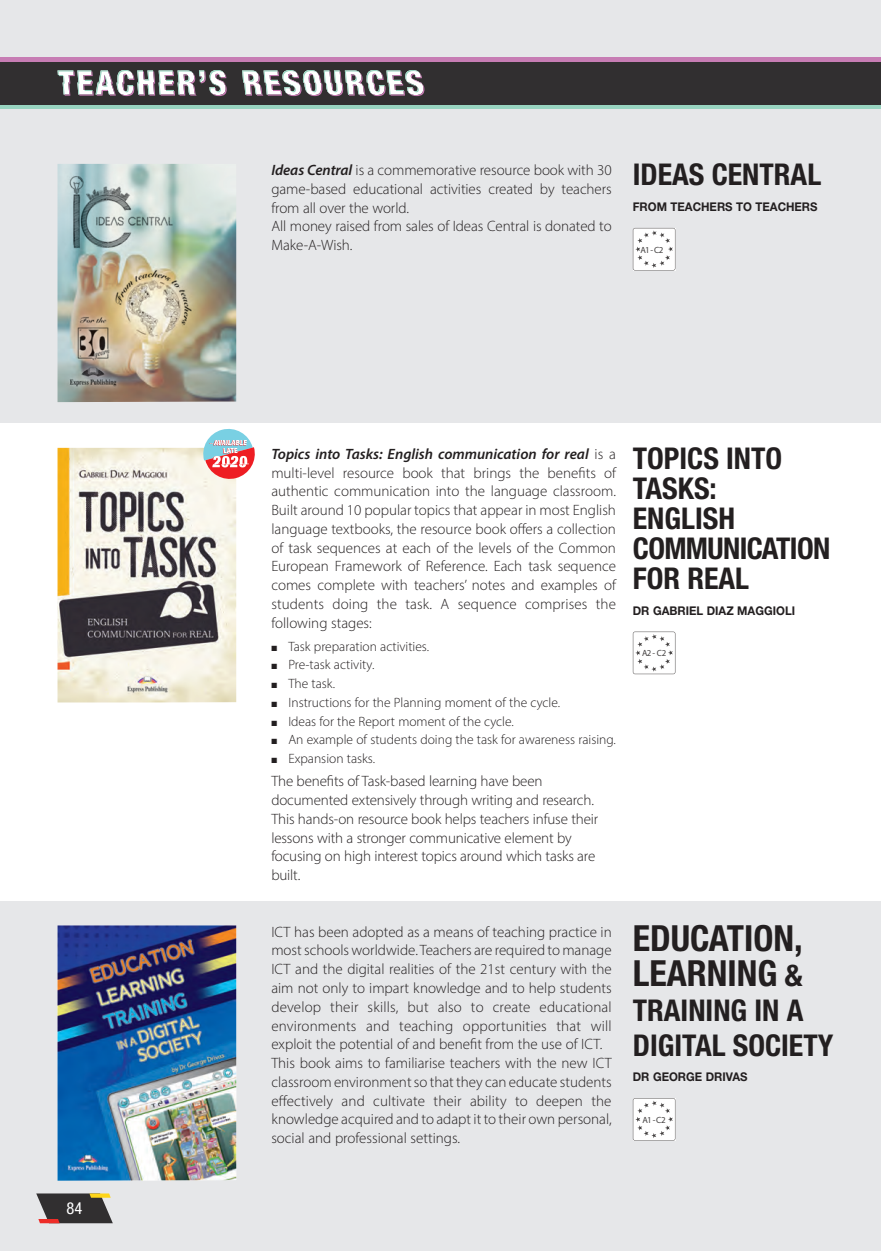
<style>
.page{position:relative;width:881px;height:1251px;background:#fff}
.page>*{position:absolute;margin:0;border:0;box-sizing:border-box;transform-origin:0 0}
.t1{font:700 condensed 36px/34.8px "Helvetica Neue LT Std";color:#231f20}
.t2{font:700 condensed 30px/30px "Helvetica Neue LT Std";color:#231f20}
.t3{font:condensed 16.5px "Helvetica Neue LT Std";color:#fff}
.t4{font:300 15px/18.8px "Myriad Pro";color:#231f20}
.t5{font:300 13.5px "Myriad Pro";color:#231f20}
.t6{font:700 12px "Helvetica Neue LT Std";color:#231f20;scale:.95 1}
.t7{font:9px "Myriad Pro";letter-spacing:-.055em;color:#444141}
.s1{font-weight:600;font-style:italic}
.s2{font-size:30px}
</style>
<div class="page">
<div style="left:0;top:0;width:880px;height:423px;background:#e6e7e9"></div>
<div style="left:0;top:900px;width:880px;height:350px;background:#e6e7e9"></div>
<svg style="left:36px;top:1193px;width:77px;height:30px;background:#5a504a"></svg>
<div style="left:0;top:57px;width:880px;height:43px;background:#c77db4"></div>
<svg style="left:0;top:104px;width:880px;height:5px;background:#83b3a3"></svg>
<div style="left:0;top:62px;width:880px;height:42px;background:#312f30"></div>
<svg style="left:242px;top:70px;width:182px;height:26px"></svg>
<svg style="left:57px;top:70px;width:170px;height:26px"></svg>
<img style="left:57px;top:925px;width:179px;height:255px">
<svg style="left:632px;top:1098px;width:43px;height:42px;background:#f0efef"></svg>
<img style="left:57px;top:164px;width:179px;height:238px">
<svg style="left:632px;top:228px;width:43px;height:42px;background:#f0f0f0"></svg>
<img style="left:57px;top:448px;width:179px;height:254px">
<svg style="left:632px;top:631px;width:43px;height:43px"></svg>
<svg style="left:200px;top:429px;width:55px;height:52px"></svg>
<p class="t3" style="left:67px;top:1198px;width:17px">84</p>
<p class="t4" style="left:271px;top:161px;width:342px"><span class="s1">Ideas Central</span> is a commemorative resource book with 30 game-based educational activities created by teachers from all over the world.<br>All money raised from sales of Ideas Central is donated to Make-A-Wish.</p>
<h2 class="t2" style="left:632px;top:159px;width:190px">IDEAS CENTRAL</h2>
<p class="t6" style="left:632px;top:199px;width:196px">FROM TEACHERS TO TEACHERS</p>
<p class="t7" style="left:640px;top:244px;width:25px">A1 - C2</p>
<p class="t4" style="left:271px;top:444px;width:346px;text-align:justify"><span class="s1">Topics into Tasks: English communication for real</span> is a multi-level resource book that brings the benefits of authentic communication into the language classroom.<br>Built around 10 popular topics that appear in most English language textbooks, the resource book offers a collection of task sequences at each of the levels of the Common European Framework of Reference. Each task sequence comes complete with teachers’ notes and examples of students doing the task. A sequence comprises the following stages:</p>
<p class="t5" style="left:271px;top:638px;width:159px">■ Task preparation activities.</p>
<p class="t5" style="left:271px;top:656px;width:104px">■ Pre-task activity.</p>
<p class="t5" style="left:271px;top:675px;width:65px">■ The task.</p>
<p class="t5" style="left:271px;top:694px;width:290px">■ Instructions for the Planning moment of the cycle.</p>
<p class="t5" style="left:271px;top:713px;width:244px">■ Ideas for the Report moment of the cycle.</p>
<p class="t5" style="left:271px;top:731px;width:346px">■ An example of students doing the task for awareness raising.</p>
<p class="t5" style="left:271px;top:750px;width:105px">■ Expansion tasks.</p>
<p class="t4" style="left:271px;top:771px;width:328px">The benefits of Task-based learning have been documented extensively through writing and research.<br>This hands-on resource book helps teachers infuse their lessons with a stronger communicative element by focusing on high interest topics around which tasks are built.</p>
<h2 class="t2" style="left:632px;top:443px;width:199px">TOPICS INTO<br>TASKS:<br>ENGLISH<br>COMMUNICATION<br>FOR REAL</h2>
<p class="t6" style="left:632px;top:603px;width:172px">DR GABRIEL DIAZ MAGGIOLI</p>
<p class="t7" style="left:642px;top:647px;width:26px">A2- C2</p>
<p class="t4" style="left:271px;top:922px;width:342px">ICT has been adopted as a means of teaching practice in most schools worldwide. Teachers are required to manage ICT and the digital realities of the 21st century with the aim not only to impart knowledge and to help students develop their skills, but also to create educational environments and teaching opportunities that will exploit the potential of and benefit from the use of ICT.<br>This book aims to familiarise teachers with the new ICT classroom environment so that they can educate students effectively and cultivate their ability to deepen the knowledge acquired and to adapt it to their own personal, social and professional settings.</p>
<h1 class="t1" style="left:632px;top:920px;width:171px">EDUCATION,<br>LEARNING <span class="s2">&amp;</span></h1>
<h2 class="t2" style="left:632px;top:992px;width:202px;line-height:34.8px">TRAINING IN A<br>DIGITAL SOCIETY</h2>
<p class="t6" style="left:632px;top:1069px;width:122px">DR GEORGE DRIVAS</p>
<p class="t7" style="left:642px;top:1114px;width:25px">A1 - C2</p>
</div>
